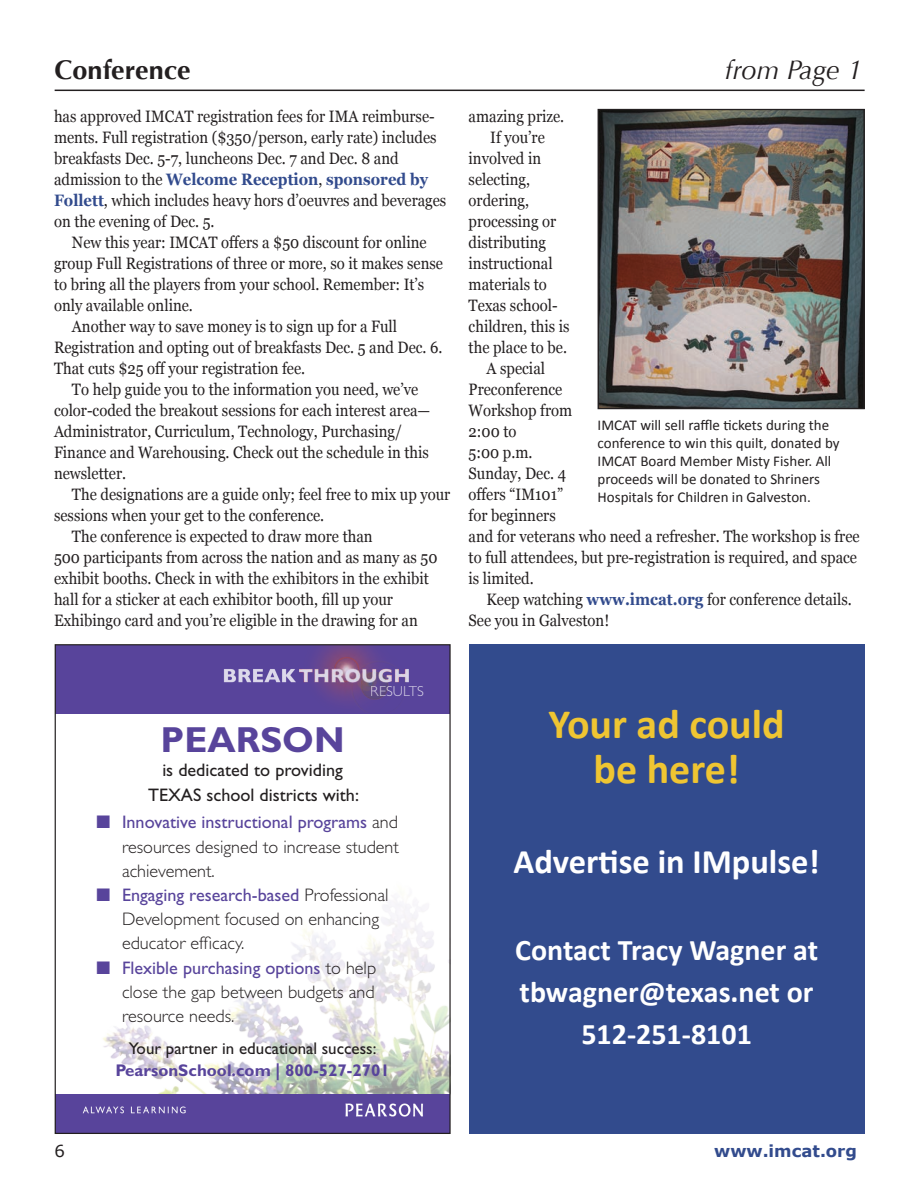
<style>
.page{position:relative;width:918px;height:1188px;background:#fff}
.page>*{position:absolute;margin:0;border:0;box-sizing:border-box;transform-origin:0 0}
.t1{font:700 42px "Calibri";color:#efc532}
.t2{font:700 36.3px "Gill Sans";color:#58449b}
.t3{font:700 34.5px "Calibri";color:#fff}
.t4{font:700 30px "Calibri";color:#fff}
.t5{font:700 27px "Optima";color:#231f20}
.t6{font:italic 27px "Optima";color:#231f20}
.t7{font:300 18.15px/24.2px "Gill Sans";color:#231f20;text-align:justify}
.t8{font:18.15px/24.2px "Gill Sans";color:#231f20;text-align:center}
.t9{font:16.95px/21.8px "Gill Sans";color:#231f20;text-align:center}
.IMCAT_copy{font:16.5px/21px "Georgia";color:#231f20;scale:.9 1}
.t10{font:700 16.5px "Verdana";color:#324b8d}
.t11{font:16.5px "Verdana";color:#231f20}
.t12{font:15px/18px "Calibri";color:#231f20}
.t13{font:300 14.55px "Gill Sans";color:#fff}
.s1{font-weight:700;color:#324b8d}
.s2{color:#58449b}
.s3{font-weight:400;color:#58449b}
.s4{font-weight:700;color:#58449b}
</style>
<div class="page">
<hr style="left:55px;top:90px;width:810px;height:1px;background:#231f20">
<img style="left:103px;top:904px;width:346px;height:190px">
<div style="left:55px;top:1094px;width:395px;height:39px;background:#58449b"></div>
<div style="left:55px;top:645px;width:395px;height:69px;background:#58449b"></div>
<img style="left:345px;top:1103px;width:78px;height:14px">
<img style="left:82px;top:1106px;width:104px;height:8px">
<img style="left:223px;top:646px;width:186px;height:57px">
<img style="left:600px;top:111px;width:263px;height:296px">
<div style="left:598px;top:109px;width:267px;height:300px;border:1px solid #231f20"></div>
<div style="left:469px;top:644px;width:396px;height:490px;background:#324b8d"></div>
<p class="t5" style="left:55px;top:54px;width:138px">Conference</p>
<p class="t6" style="left:725px;top:54px;width:139px">from Page 1</p>
<p class="IMCAT_copy" style="left:54px;top:105px;width:427px">has approved IMCAT registration fees for IMA reimburse&shy;ments. Full registration ($350/person, early rate) includes</p>
<p class="IMCAT_copy" style="left:54px;top:147px;width:384px">breakfasts Dec. 5-7, luncheons Dec. 7 and Dec. 8 and</p>
<p class="IMCAT_copy" style="left:54px;top:168px;width:438px">admission to the <span class="s1">Welcome Reception</span>, <span class="s1">sponsored by<br>Follett</span>, which includes heavy hors d’oeuvres and beverages on the evening of Dec. 5.</p>
<p class="IMCAT_copy" style="left:54px;top:231px;width:434px;text-indent:18px">New this year: IMCAT offers a $50 discount for online group Full Registrations of three or more, so it makes sense to bring all the players from your school. Remember: It’s only available online.</p>
<p class="IMCAT_copy" style="left:72px;top:315px;width:363px">Another way to save money is to sign up for a Full</p>
<p class="IMCAT_copy" style="left:54px;top:336px;width:433px">Registration and opting out of breakfasts Dec. 5 and Dec. 6.<br>That cuts $25 off your registration fee.</p>
<p class="IMCAT_copy" style="left:72px;top:378px;width:386px">To help guide you to the information you need, we’ve</p>
<p class="IMCAT_copy" style="left:54px;top:399px;width:420px">color-coded the breakout sessions for each interest area— Administrator, Curriculum, Technology, Purchasing/ Finance and Warehousing. Check out the schedule in this newsletter.</p>
<p class="IMCAT_copy" style="left:54px;top:483px;width:442px;text-indent:18px">The designations are a guide only; feel free to mix up your sessions when your get to the conference.</p>
<p class="IMCAT_copy" style="left:72px;top:525px;width:336px">The conference is expected to draw more than</p>
<p class="IMCAT_copy" style="left:54px;top:546px;width:428px">500 participants from across the nation and as many as 50 exhibit booths. Check in with the exhibitors in the exhibit hall for a sticker at each exhibitor booth, fill up your</p>
<p class="IMCAT_copy" style="left:54px;top:609px;width:406px">Exhibingo card and you’re eligible in the drawing for an</p>
<p class="IMCAT_copy" style="left:469px;top:105px;width:108px">amazing prize.</p>
<p class="IMCAT_copy" style="left:469px;top:126px;width:86px;text-indent:22px">If you’re involved in selecting,</p>
<p class="IMCAT_copy" style="left:469px;top:189px;width:99px">ordering, processing or distributing</p>
<p class="IMCAT_copy" style="left:469px;top:252px;width:114px">instructional materials to<br>Texas school&shy;children, this is the place to be.</p>
<p class="IMCAT_copy" style="left:469px;top:357px;width:117px;text-indent:18px">A special<br>Preconference<br>Workshop from<br>2:00 to</p>
<p class="IMCAT_copy" style="left:469px;top:441px;width:436px">5:00 p.m.<br>Sunday, Dec. 4<br>offers “IM101”<br>for beginners<br>and for veterans who need a refresher. The workshop is free to full attendees, but pre-registration is required, and space is limited.</p>
<p class="IMCAT_copy" style="left:469px;top:588px;width:427px;text-indent:18px">Keep watching <span class="s1">www.imcat.org</span> for conference details.<br>See you in Galveston!</p>
<p class="t12" style="left:598px;top:415px;width:233px">IMCAT will sell raffle tickets during the</p>
<p class="t12" style="left:598px;top:433px;width:244px">conference to win this quilt, donated by<br>IMCAT Board Member Misty Fisher. All</p>
<p class="t12" style="left:598px;top:469px;width:224px">proceeds will be donated to Shriners</p>
<p class="t12" style="left:598px;top:487px;width:215px">Hospitals for Children in Galveston.</p>
<p class="t13" style="left:371px;top:683px;width:55px">RESULTS</p>
<p class="t2" style="left:161px;top:719px;width:186px">PEARSON</p>
<p class="t8" style="left:148px;top:758px;width:212px">is dedicated to providing<br>TEXAS school districts with:</p>
<p class="t7" style="left:122px;top:811px;width:279px;text-indent:-25px"><span class="s2">■</span> <span class="s3">Innovative instructional programs</span> and resources designed to increase student achievement.</p>
<p class="t7" style="left:122px;top:883px;width:268px;text-align:left;text-indent:-25px"><span class="s2">■</span> <span class="s3">Engaging research-based</span> Professional<br>Development focused on enhancing educator efficacy.</p>
<p class="t7" style="left:122px;top:956px;width:256px;text-indent:-25px"><span class="s2">■</span> <span class="s3">Flexible purchasing options</span> to help close the gap between budgets and resource needs.</p>
<p class="t9" style="left:115px;top:1038px;width:276px">Your partner in educational success:<br><span class="s4">PearsonSchool.com | 800-527-2701</span></p>
<p class="t1" style="left:549px;top:698px;width:238px">Your ad could</p>
<p class="t1" style="left:594px;top:743px;width:148px">be here!</p>
<p class="t3" style="left:514px;top:840px;width:308px">Advertise in IMpulse!</p>
<p class="t4" style="left:515px;top:931px;width:304px">Contact Tracy Wagner at</p>
<p class="t4" style="left:520px;top:973px;width:295px">tbwagner@texas.net or</p>
<p class="t4" style="left:581px;top:1015px;width:172px">512-251-8101</p>
<p class="t11" style="left:55px;top:1141px;width:12px">6</p>
<p class="t10" style="left:714px;top:1140px;width:144px">www.imcat.org</p>
</div>
